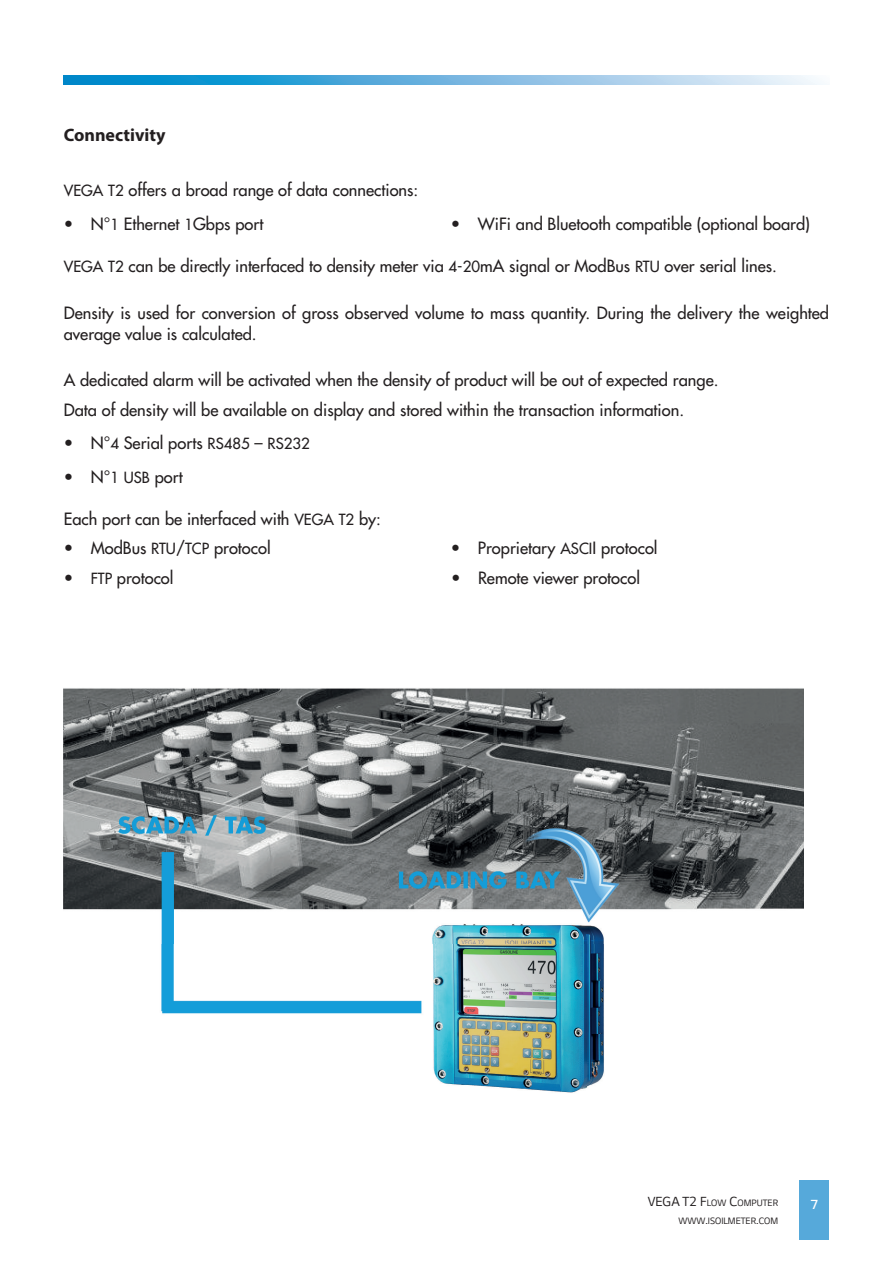
<style>
.page{position:relative;width:893px;height:1263px;background:#fff}
.page>*{position:absolute;margin:0;border:0;box-sizing:border-box;transform-origin:0 0}
.t1{font:700 18px "Myriad Pro";color:#231f20}
.t2{font:16.5px/21px "Futura";color:#231f20}
.t3{font:300 15px "LG Smart";color:#fff}
.t4{font:10.5px "LG Smart";color:#231f20}
.s1{font-size:15px}
</style>
<div class="page">
<div style="left:799px;top:1180px;width:30px;height:59px;background:#56a9da"></div>
<svg style="left:64px;top:76px;width:759px;height:9px;background:#6cb7e0"></svg>
<img style="left:64px;top:688px;width:740px;height:405px">
<p class="t1" style="left:64px;top:123px;width:103px">Connectivity</p>
<p class="t2" style="left:64px;top:180px;width:356px"><span class="s1">VEGA T2</span> offers a broad range of data connections:</p>
<p class="t2" style="left:64px;top:213px;width:201px">• N°<span class="s1">1</span> Ethernet <span class="s1">1</span>Gbps port</p>
<p class="t2" style="left:451px;top:213px;width:361px">• WiFi and Bluetooth compatible (optional board)</p>
<p class="t2" style="left:64px;top:256px;width:715px"><span class="s1">VEGA T2</span> can be directly interfaced to density meter via <span class="s1">4</span>-<span class="s1">20</span>mA signal or ModBus <span class="s1">RTU</span> over serial lines.</p>
<p class="t2" style="left:64px;top:302px;width:767px">Density is used for conversion of gross observed volume to mass quantity. During the delivery the weighted average value is calculated.</p>
<p class="t2" style="left:64px;top:365px;width:656px;line-height:29.5px">A dedicated alarm will be activated when the density of product will be out of expected range.<br>Data of density will be available on display and stored within the transaction information.</p>
<p class="t2" style="left:64px;top:433px;width:247px">• N°<span class="s1">4</span> Serial ports <span class="s1">RS485</span> – <span class="s1">RS232</span></p>
<p class="t2" style="left:64px;top:467px;width:121px">• N°<span class="s1">1 USB</span> port</p>
<p class="t2" style="left:64px;top:508px;width:319px">Each port can be interfaced with <span class="s1">VEGA T2</span> by:</p>
<p class="t2" style="left:64px;top:538px;width:208px">• ModBus <span class="s1">RTU</span>/<span class="s1">TCP</span> protocol</p>
<p class="t2" style="left:64px;top:567px;width:111px">• <span class="s1">FTP</span> protocol</p>
<p class="t2" style="left:451px;top:538px;width:208px">• Proprietary <span class="s1">ASCI</span>I protocol</p>
<p class="t2" style="left:451px;top:567px;width:190px">• Remote viewer protocol</p>
<p class="t4" style="left:648px;top:1197px;width:132px"><span class="s1">VEGA T2 F</span>LOW <span class="s1">C</span>OMPUTER</p>
<p class="t3" style="left:810px;top:1196px;width:9px">7</p>
<p class="t4" style="left:679px;top:1215px;width:101px">WWW<span class="s1">.</span>ISOILMETER<span class="s1">.</span>COM</p>
</div>
